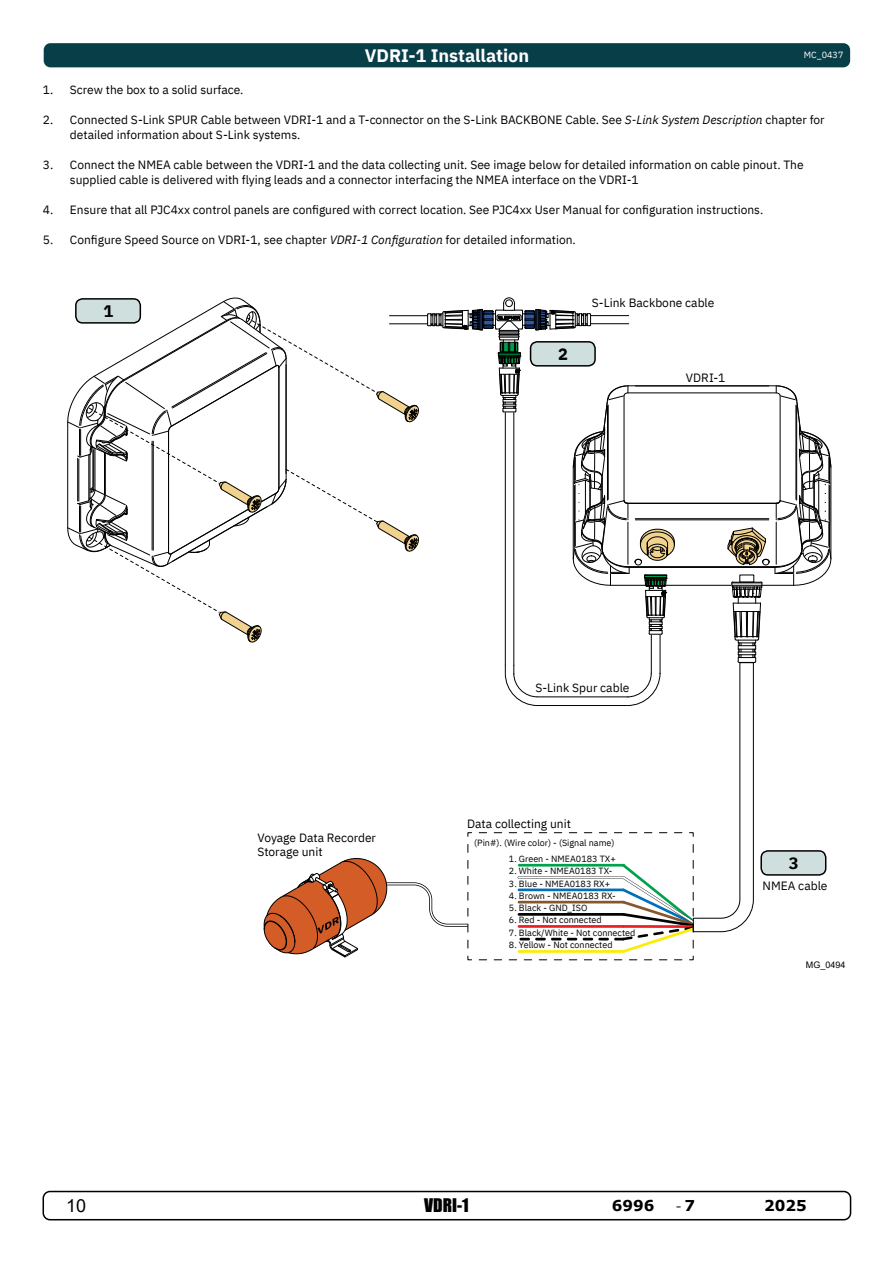
<style>
.page{position:relative;width:893px;height:1263px;background:#fff}
.page>*{position:absolute;margin:0;border:0;box-sizing:border-box;transform-origin:0 0}
.t1{font:700 18px "IBM Plex Sans";color:#fff}
.t2{font:18px "Arial";color:#000}
.t3{font:17.25px "Impact";color:#000}
.t4{font:700 15px "Verdana";color:#000}
.t5{font:12px/15px "IBM Plex Sans";color:#000}
.t6{font:12px/14.4px "IBM Plex Sans";color:#000001}
.t7{font:9px "IBM Plex Sans";color:#000001}
.t8{font:9px "IBM Plex Sans";color:#fff}
.t9{font:9px "Arial";color:#000}
.s1{font-style:italic}
.s2{font-family:"Minion Pro";font-weight:400;font-size:18px}
</style>
<div class="page">
<div style="left:43px;top:1191px;width:808px;height:29px;border:2px solid #000;border-radius:7px"></div>
<div style="left:44px;top:43px;width:806px;height:24px;background:#083e48;border-radius:7px"></div>
<hr style="left:831px;top:467px;width:1px;height:92px;background:#000001">
<svg style="left:67px;top:297px;width:764px;height:663px"></svg>
<p class="t1" style="left:365px;top:41px;width:166px">VDRI-1 Installation</p>
<p class="t8" style="left:804px;top:48px;width:41px">MC_0437</p>
<p class="t5" style="left:43px;top:81px;width:202px">1. Screw the box to a solid surface.</p>
<p class="t5" style="left:70px;top:111px;width:756px;text-indent:-27px">2. Connected S-Link SPUR Cable between VDRI-1 and a T-connector on the S-Link BACKBONE Cable. See <span class="s1">S-Link System Description</span> chapter for detailed information about S-Link systems.</p>
<p class="t5" style="left:70px;top:156px;width:735px;text-indent:-27px">3. Connect the NMEA cable between the VDRI-1 and the data collecting unit. See image below for detailed information on cable pinout. The supplied cable is delivered with flying leads and a connector interfacing the NMEA interface on the VDRI-1</p>
<p class="t5" style="left:43px;top:201px;width:722px">4. Ensure that all PJC4xx control panels are configured with correct location. See PJC4xx User Manual for configuration instructions.</p>
<p class="t5" style="left:43px;top:231px;width:534px">5. Configure Speed Source on VDRI-1, see chapter <span class="s1">VDRI-1 Configuration</span> for detailed information.</p>
<p class="t6" style="left:592px;top:295px;width:124px">S-Link Backbone cable</p>
<p class="t6" style="left:686px;top:370px;width:41px">VDRI-1</p>
<p class="t6" style="left:257px;top:829px;width:120px">Voyage Data Recorder<br>Storage unit</p>
<p class="t6" style="left:535px;top:680px;width:96px">S-Link Spur cable</p>
<p class="t6" style="left:467px;top:815px;width:105px">Data collecting unit</p>
<p class="t7" style="left:474px;top:836px;width:142px">(Pin#). (Wire color) - (Signal name)</p>
<p class="t7" style="left:509px;top:864px;width:105px">2. White - NMEA0183 TX-</p>
<p class="t7" style="left:509px;top:876px;width:103px">3. Blue - NMEA0183 RX+</p>
<p class="t7" style="left:509px;top:889px;width:108px">4. Brown - NMEA0183 RX-</p>
<p class="t7" style="left:509px;top:901px;width:80px">5. Black - GND_ISO</p>
<p class="t7" style="left:509px;top:913px;width:94px">6. Red - Not connected</p>
<p class="t7" style="left:509px;top:926px;width:128px">7. Black/White - Not connected</p>
<p class="t7" style="left:509px;top:938px;width:105px">8. Yellow - Not connected</p>
<p class="t7" style="left:509px;top:852px;width:108px">1. Green - NMEA0183 TX+</p>
<p class="t6" style="left:762px;top:878px;width:67px">NMEA cable</p>
<p class="t9" style="left:806px;top:959px;width:41px">MG_0494</p>
<h1 class="t2" style="left:66px;top:1193px;width:22px">10</h1>
<h2 class="t3" style="left:424px;top:1192px;width:46px">VDRI-1</h2>
<p class="t4" style="left:612px;top:1195px;width:85px">6996 <span class="s2">-</span> 7</p>
<p class="t4" style="left:764px;top:1195px;width:44px">2025</p>
</div>
